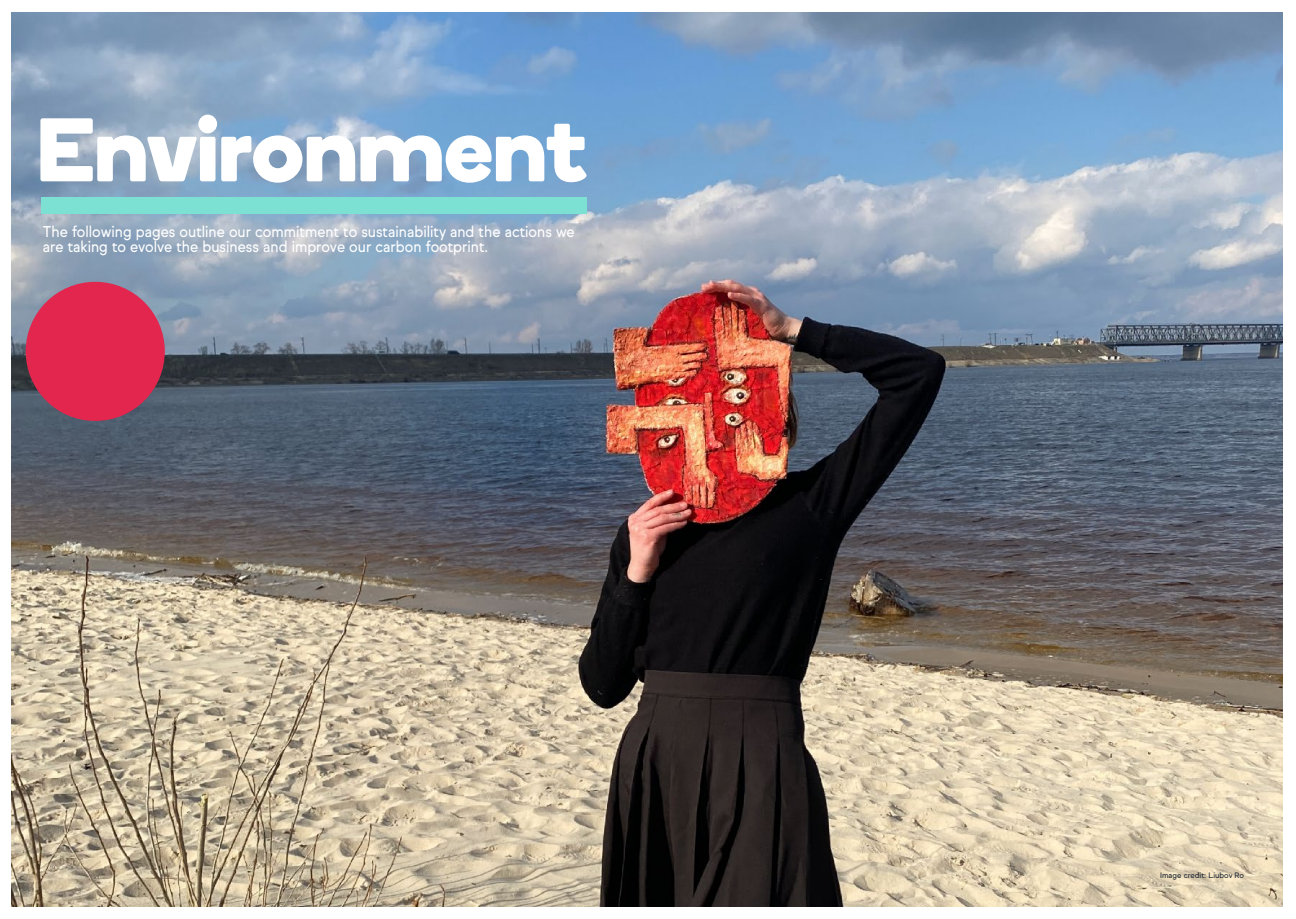
<style>
.page{position:relative;width:1296px;height:919px;background:#fff}
.page>*{position:absolute;margin:0;border:0;box-sizing:border-box;transform-origin:0 0}
.t1{font:90px "Boing";color:#fff}
.t2{font:15px/15px "Sul Sans";color:#fff;scale:.94 1}
.t3{font:7.5px "Sul Sans";color:#15212f}
</style>
<div class="page">
<img style="left:12px;top:12px;width:1270px;height:894px">
<div style="left:26px;top:282px;width:139px;height:139px;background:#e2264d;border-radius:50%"></div>
<div style="left:41px;top:197px;width:545px;height:17px;background:#7ce0d3"></div>
<h1 class="t1" style="left:37px;top:81px;width:551px">Environment</h1>
<p class="t2" style="left:43px;top:224px;width:567px">The following pages outline our commitment to sustainability and the actions we are taking to evolve the business and improve our carbon footprint.</p>
<p class="t3" style="left:1160px;top:870px;width:85px">Image credit: Liubov Ro</p>
</div>
